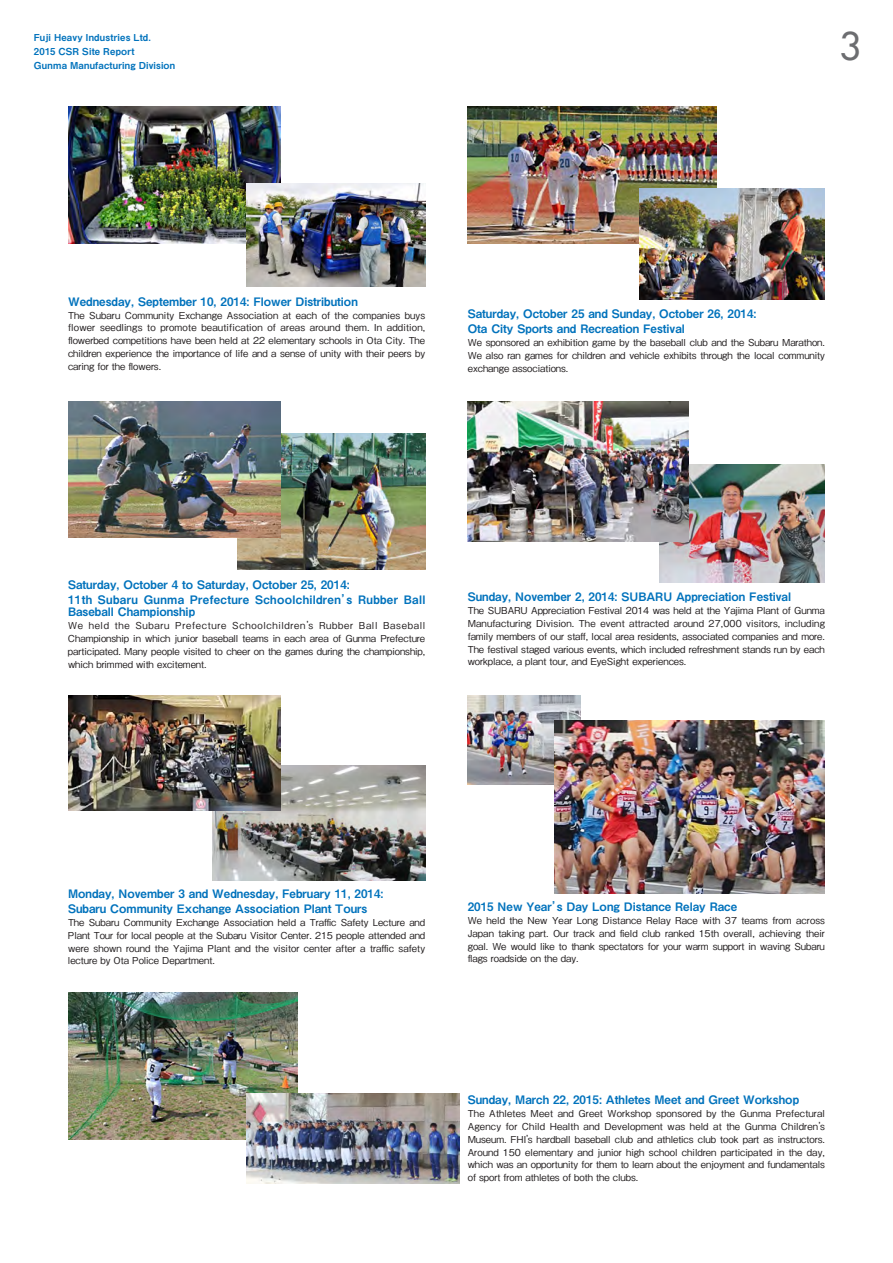
<style>
.page{position:relative;width:893px;height:1263px;background:#fff}
.page>*{position:absolute;margin:0;border:0;box-sizing:border-box;transform-origin:0 0}
.t1{font:500 37.2px "Futura Std";color:#6c6d70}
.イベント見出し青_en{font:11.7px "Midashi Go Pro MB31";color:#0072bc}
.イベント見出し青_en-2{font:11.7px/12.8px "Midashi Go Pro MB31";letter-spacing:.025em;color:#0072bc}
.本文イベント2014_en{font:500 9.6px/12.8px "Gothic BBB Pro";letter-spacing:-.005em;color:#231f20;text-align:justify}
.t2{font:9.6px/13.8px "Midashi Go Pro MB31";letter-spacing:.02em;color:#0072bc}
</style>
<div class="page">
<img style="left:468px;top:106px;width:248px;height:138px">
<img style="left:640px;top:188px;width:185px;height:112px">
<img style="left:68px;top:106px;width:213px;height:137px">
<img style="left:247px;top:183px;width:178px;height:104px">
<img style="left:68px;top:993px;width:229px;height:146px">
<img style="left:247px;top:1094px;width:212px;height:89px">
<img style="left:468px;top:696px;width:113px;height:88px">
<img style="left:555px;top:721px;width:270px;height:172px">
<img style="left:213px;top:766px;width:212px;height:115px">
<img style="left:68px;top:696px;width:213px;height:115px">
<img style="left:659px;top:464px;width:166px;height:119px">
<img style="left:237px;top:434px;width:188px;height:136px">
<img style="left:468px;top:401px;width:221px;height:140px">
<img style="left:68px;top:401px;width:213px;height:136px">
<p class="t2" style="left:34px;top:30px;width:143px">Fuji Heavy Industries Ltd.<br>2015 CSR Site Report<br>Gunma Manufacturing Division</p>
<h1 class="t1" style="left:839px;top:23px;width:23px">3</h1>
<p class="イベント見出し青_en" style="left:68px;top:292px;width:291px">Wednesday, September 10, 2014: Flower Distribution</p>
<p class="本文イベント2014_en" style="left:68px;top:307px;width:359px">The Subaru Community Exchange Association at each of the companies buys flower seedlings to promote beautification of areas around them. In addition, flowerbed competitions have been held at 22 elementary schools in Ota City. The children experience the importance of life and a sense of unity with their peers by caring for the flowers.</p>
<p class="イベント見出し青_en" style="left:468px;top:305px;width:290px">Saturday, October 25 and Sunday, October 26, 2014:</p>
<p class="イベント見出し青_en" style="left:468px;top:319px;width:219px">Ota City Sports and Recreation Festival</p>
<p class="本文イベント2014_en" style="left:468px;top:335px;width:359px">We sponsored an exhibition game by the baseball club and the Subaru Marathon.<br>We also ran games for children and vehicle exhibits through the local community exchange associations.</p>
<p class="イベント見出し青_en" style="left:68px;top:575px;width:283px">Saturday, October 4 to Saturday, October 25, 2014:</p>
<p class="イベント見出し青_en-2" style="left:68px;top:591px;width:359px">11th Subaru Gunma Prefecture Schoolchildren’s Rubber Ball<br>Baseball Championship</p>
<p class="本文イベント2014_en" style="left:68px;top:618px;width:359px">We held the Subaru Prefecture Schoolchildren’s Rubber Ball Baseball Championship in which junior baseball teams in each area of Gunma Prefecture participated. Many people visited to cheer on the games during the championship, which brimmed with excitement.</p>
<p class="イベント見出し青_en" style="left:468px;top:588px;width:325px">Sunday, November 2, 2014: SUBARU Appreciation Festival</p>
<p class="本文イベント2014_en" style="left:468px;top:603px;width:359px">The SUBARU Appreciation Festival 2014 was held at the Yajima Plant of Gunma Manufacturing Division. The event attracted around 27,000 visitors, including family members of our staff, local area residents, associated companies and more.<br>The festival staged various events, which included refreshment stands run by each workplace, a plant tour, and EyeSight experiences.</p>
<p class="イベント見出し青_en" style="left:68px;top:884px;width:317px">Monday, November 3 and Wednesday, February 11, 2014:</p>
<p class="イベント見出し青_en" style="left:68px;top:899px;width:301px">Subaru Community Exchange Association Plant Tours</p>
<p class="本文イベント2014_en" style="left:68px;top:915px;width:359px">The Subaru Community Exchange Association held a Traffic Safety Lecture and Plant Tour for local people at the Subaru Visitor Center. 215 people attended and were shown round the Yajima Plant and the visitor center after a traffic safety lecture by Ota Police Department.</p>
<p class="イベント見出し青_en" style="left:468px;top:897px;width:271px">2015 New Year’s Day Long Distance Relay Race</p>
<p class="本文イベント2014_en" style="left:468px;top:913px;width:359px">We held the New Year Long Distance Relay Race with 37 teams from across Japan taking part. Our track and field club ranked 15th overall, achieving their goal. We would like to thank spectators for your warm support in waving Subaru flags roadside on the day.</p>
<p class="イベント見出し青_en" style="left:468px;top:1090px;width:333px">Sunday, March 22, 2015: Athletes Meet and Greet Workshop</p>
<p class="本文イベント2014_en" style="left:468px;top:1106px;width:362px;text-align:left">The Athletes Meet and Greet Workshop sponsored by the Gunma Prefectural Agency for Child Health and Development was held at the Gunma Children’s Museum. FHI’s hardball baseball club and athletics club took part as instructors.<br>Around 150 elementary and junior high school children participated in the day, which was an opportunity for them to learn about the enjoyment and fundamentals of sport from athletes of both the clubs.</p>
</div>
